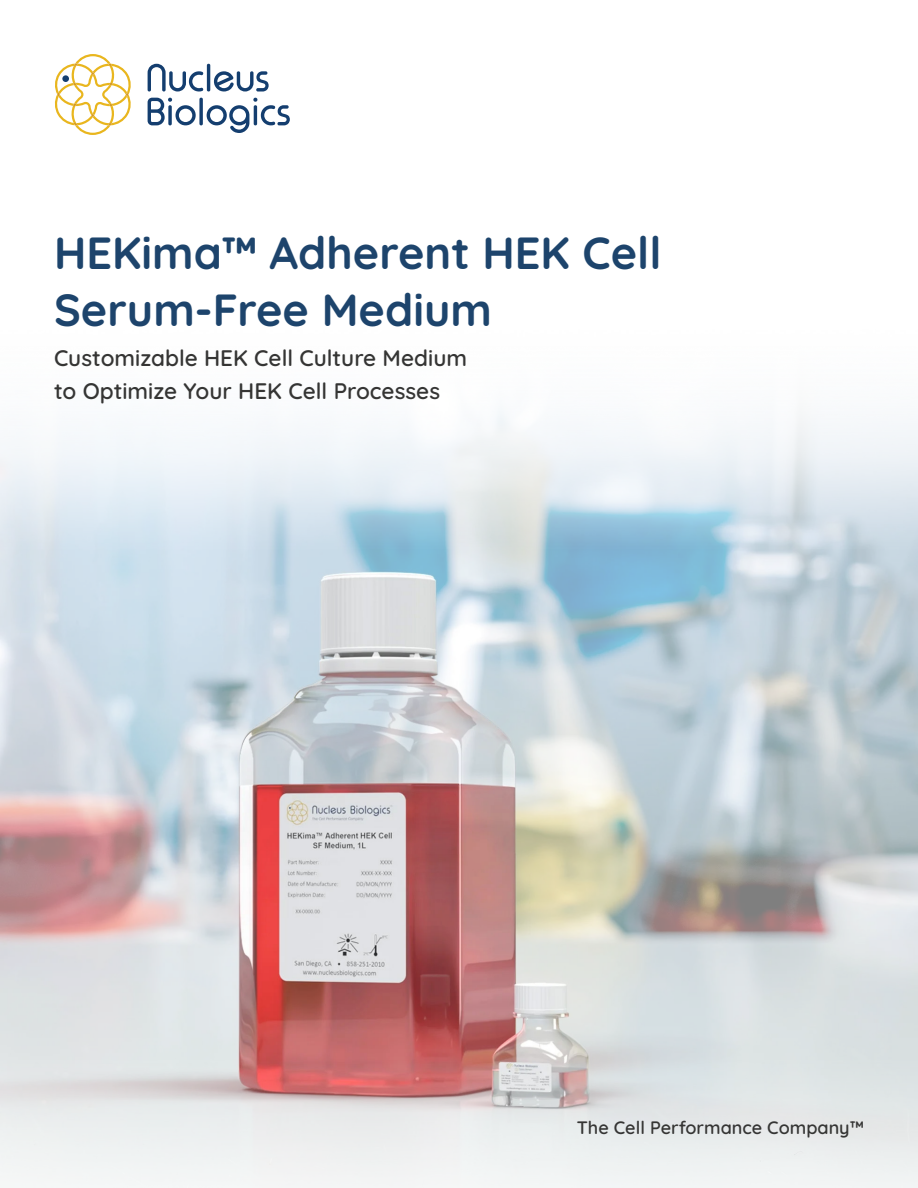
<style>
.page{position:relative;width:918px;height:1188px;background:#fff}
.page>*{position:absolute;margin:0;border:0;box-sizing:border-box;transform-origin:0 0}
.t1{font:700 45px "Quicksand";color:#1d446c}
.t2{font:600 22.5px/33px "Quicksand";color:#353534}
.t3{font:600 18px "Quicksand";color:#353534}
</style>
<div class="page">
<svg style="left:148px;top:64px;width:121px;height:28px"></svg>
<svg style="left:148px;top:98px;width:142px;height:35px"></svg>
<svg style="left:55px;top:54px;width:76px;height:81px"></svg>
<img style="left:0;top:412px;width:918px;height:776px">
<p class="t1" style="left:54px;top:216px;width:609px">HEKima™ Adherent HEK Cell</p>
<p class="t1" style="left:54px;top:273px;width:439px">Serum-Free Medium</p>
<p class="t2" style="left:54px;top:340px;width:415px">Customizable HEK Cell Culture Medium to Optimize Your HEK Cell Processes</p>
<p class="t3" style="left:577px;top:1113px;width:289px">The Cell Performance Company™</p>
</div>
